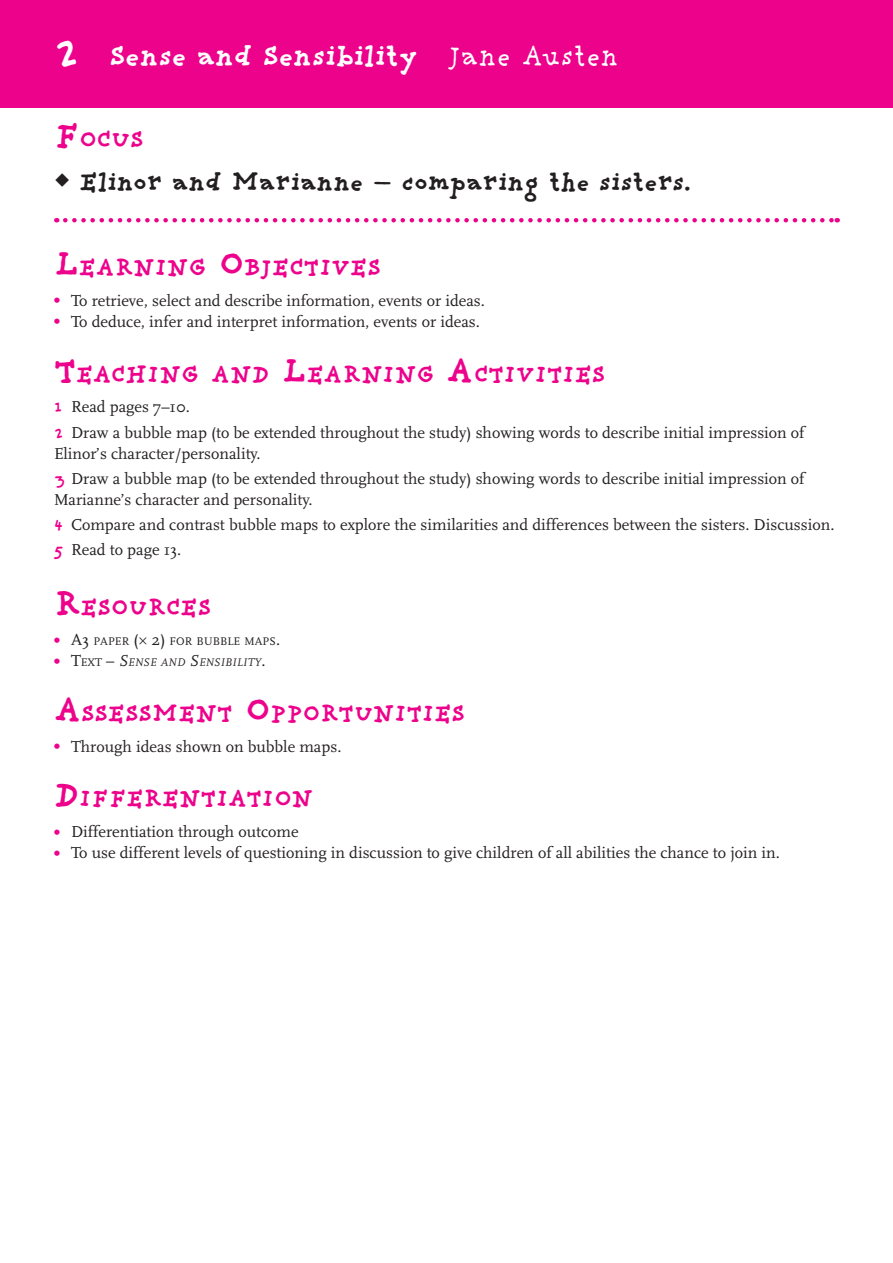
<style>
.page{position:relative;width:893px;height:1263px;background:#fff}
.page>*{position:absolute;margin:0;border:0;box-sizing:border-box;transform-origin:0 0}
.t1{font:700 30px "Providence";color:#fff}
.Focus_header_text{font:700 27px "Providence";color:#231f20}
.Main_pink_heading{font:700 25.2px "Providence";color:#ed028c}
.Pink_Numbered_main_t{font:16.5px/21px "Scala";color:#231f20}
.bulleted_pink_main_t{font:16.5px "Scala";color:#231f20}
.Bulleted_main_text_a{font:italic 11.55px "Scala";color:#231f20}
.Bulleted_main_text_a-2{font:11.55px "Scala";color:#231f20}
.s1{font-size:45px}
.s2{font-weight:400}
.s3{font-size:36px}
.s4{font-weight:700;color:#ed028c}
.s5{font-family:"Providence";font-weight:700;color:#ed028c}
.s6{font-weight:700;font-size:16.5px;color:#ed028c}
.s7{font-size:16.5px}
.s8{font-weight:700;font-style:normal;font-size:16.5px;color:#ed028c}
.s9{font-style:normal;font-size:16.5px}
.s10{font-style:normal}
</style>
<div class="page">
<div style="left:0;top:0;width:893px;height:108px;background:#ed028c"></div>
<svg style="left:65px;top:218px;width:773px;height:4px"></svg>
<p class="t1" style="left:54px;top:38px;width:566px"><span class="s1">2</span> Sense and Sensibility <span class="s2">Jane Austen</span></p>
<p class="Main_pink_heading" style="left:54px;top:124px;width:91px"><span class="s3">F</span>OCUS</p>
<p class="Focus_header_text" style="left:80px;top:166px;width:613px">Elinor and Marianne – comparing the sisters.</p>
<p class="Main_pink_heading" style="left:54px;top:253px;width:328px"><span class="s3">L</span>EARNING <span class="s3">O</span>BJECTIVES</p>
<p class="bulleted_pink_main_t" style="left:54px;top:291px;width:432px"><span class="s4">•</span> To retrieve, select and describe information, events or ideas.</p>
<p class="bulleted_pink_main_t" style="left:54px;top:312px;width:427px"><span class="s4">•</span> To deduce, infer and interpret information, events or ideas.</p>
<p class="Main_pink_heading" style="left:54px;top:359px;width:553px"><span class="s3">T</span>EACHING AND <span class="s3">L</span>EARNING <span class="s3">A</span> CTIVITIES</p>
<p class="Pink_Numbered_main_t" style="left:54px;top:397px;width:138px"><span class="s5">1</span> Read pages 7–10.</p>
<p class="Pink_Numbered_main_t" style="left:54px;top:422px;width:752px"><span class="s5">2</span> Draw a bubble map (to be extended throughout the study) showing words to describe initial impression of<br>Elinor’s character/personality.</p>
<p class="Pink_Numbered_main_t" style="left:54px;top:468px;width:752px"><span class="s5">3</span> Draw a bubble map (to be extended throughout the study) showing words to describe initial impression of<br>Marianne’s character and personality.</p>
<p class="Pink_Numbered_main_t" style="left:54px;top:514px;width:782px"><span class="s5">4</span> Compare and contrast bubble maps to explore the similarities and differences between the sisters. Discussion.</p>
<p class="Pink_Numbered_main_t" style="left:54px;top:540px;width:129px"><span class="s5">5</span> Read to page 13.</p>
<p class="Main_pink_heading" style="left:54px;top:592px;width:159px"><span class="s3">R</span>ESOURCES</p>
<p class="Bulleted_main_text_a-2" style="left:54px;top:635px;width:228px"><span class="s6">•</span> <span class="s7">A3</span> PAPER <span class="s7">( 2)</span> FOR BUBBLE MAPS<span class="s7">.</span></p>
<p class="Bulleted_main_text_a" style="left:54px;top:656px;width:213px"><span class="s8">•</span> <span class="s9">T</span><span class="s10">EXT</span> <span class="s9">–</span> <span class="s7">S</span>ENSE AND <span class="s7">S</span>ENSIBILITY<span class="s9">.</span></p>
<p class="Main_pink_heading" style="left:54px;top:698px;width:412px"><span class="s3">A</span> SSESSMENT <span class="s3">O</span> PPORTUNITIES</p>
<p class="bulleted_pink_main_t" style="left:54px;top:737px;width:289px"><span class="s4">•</span> Through ideas shown on bubble maps.</p>
<p class="Main_pink_heading" style="left:54px;top:784px;width:261px"><span class="s3">D</span> IFFERENTIATION</p>
<p class="bulleted_pink_main_t" style="left:54px;top:823px;width:246px"><span class="s4">•</span> Differentiation through outcome</p>
<p class="bulleted_pink_main_t" style="left:54px;top:844px;width:727px"><span class="s4">•</span> To use different levels of questioning in discussion to give children of all abilities the chance to join in.</p>
</div>
